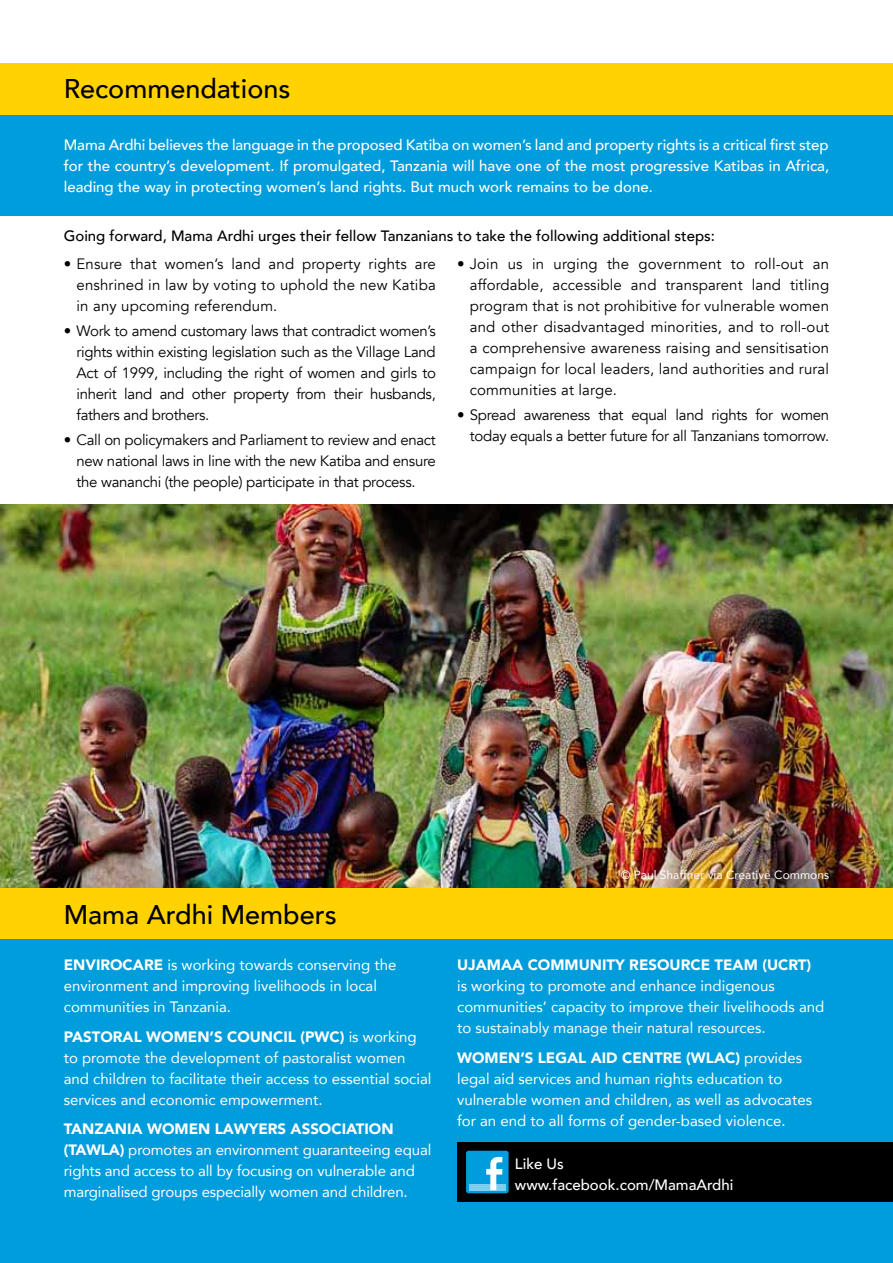
<style>
.page{position:relative;width:893px;height:1263px;background:#fff}
.page>*{position:absolute;margin:0;border:0;box-sizing:border-box;transform-origin:0 0}
.t1{font:500 27px "Avenir";color:#000}
.t2{font:15px/21px "Avenir";letter-spacing:-.02em;color:#000;text-align:justify}
.t3{font:15px/21px "Avenir";color:#fff}
.t4{font:500 15px/21px "Avenir";color:#fff;text-align:justify}
.t5{font:500 15px "Avenir";color:#000}
.t6{font:900 15px "Avenir";color:#fff}
.t7{font:12px "Avenir";color:#fff}
.s1{font-weight:900}
</style>
<div class="page">
<div style="left:0;top:887px;width:893px;height:376px;background:#009ddc"></div>
<div style="left:0;top:115px;width:893px;height:101px;background:#009ddc"></div>
<div style="left:0;top:64px;width:893px;height:51px;background:#ffd200"></div>
<div style="left:0;top:887px;width:893px;height:52px;background:#ffd200"></div>
<img style="left:0;top:504px;width:893px;height:383px">
<div style="left:457px;top:1142px;width:436px;height:59px;background:#000"></div>
<div style="left:466px;top:1151px;width:43px;height:42px;background:#009ddc;border-radius:2px"></div>
<div style="left:469px;top:1184px;width:37px;height:6px;background:#80ceed"></div>
<svg style="left:486px;top:1157px;width:16px;height:33px"></svg>
<h1 class="t1" style="left:64px;top:66px;width:228px">Recommendations</h1>
<p class="t4" style="left:64px;top:134px;width:767px">Mama Ardhi believes the language in the proposed Katiba on women’s land and property rights is a critical first step for the country’s development. If promulgated, Tanzania will have one of the most progressive Katibas in Africa, leading the way in protecting women’s land rights. But much work remains to be done.</p>
<p class="t5" style="left:64px;top:223px;width:653px">Going forward, Mama Ardhi urges their fellow Tanzanians to take the following additional steps:</p>
<p class="t2" style="left:77px;top:253px;width:361px;text-indent:-13px">• Ensure that women’s land and property rights are enshrined in law by voting to uphold the new Katiba in any upcoming referendum.</p>
<p class="t2" style="left:77px;top:320px;width:361px;text-indent:-13px">• Work to amend customary laws that contradict women’s rights within existing legislation such as the Village Land Act of 1999, including the right of women and girls to inherit land and other property from their husbands, fathers and brothers.</p>
<p class="t2" style="left:77px;top:430px;width:361px;text-indent:-13px">• Call on policymakers and Parliament to review and enact new national laws in line with the new Katiba and ensure the wananchi (the people) participate in that process.</p>
<p class="t2" style="left:470px;top:253px;width:361px;text-indent:-13px">• Join us in urging the government to roll-out an affordable, accessible and transparent land titling program that is not prohibitive for vulnerable women and other disadvantaged minorities, and to roll-out a comprehensive awareness raising and sensitisation campaign for local leaders, land authorities and rural communities at large.</p>
<p class="t2" style="left:457px;top:404px;width:374px;text-align:right">• Spread awareness that equal land rights for women today equals a better future for all Tanzanians tomorrow.</p>
<h1 class="t1" style="left:64px;top:891px;width:274px">Mama Ardhi Members</h1>
<p class="t3" style="left:64px;top:954px;width:334px"><span class="s1">ENVIROCARE</span> is working towards conserving the environment and improving livelihoods in local communities in Tanzania.</p>
<p class="t3" style="left:64px;top:1026px;width:369px"><span class="s1">PASTORAL WOMEN’S COUNCIL (PWC)</span> is working to promote the development of pastoralist women and children to facilitate their access to essential social services and economic empowerment.</p>
<p class="t3" style="left:64px;top:1118px;width:369px"><span class="s1">TANZANIA WOMEN LAWYERS ASSOCIATION (TAWLA)</span> promotes an environment guaranteeing equal rights and access to all by focusing on vulnerable and marginalised groups especially women and children.</p>
<p class="t7" style="left:621px;top:865px;width:210px">© Paul Shaffner via Creative Commons</p>
<p class="t6" style="left:457px;top:952px;width:356px">UJAMAA COMMUNITY RESOURCE TEAM (UCRT)</p>
<p class="t3" style="left:457px;top:975px;width:369px">is working to promote and enhance indigenous communities’ capacity to improve their livelihoods and to sustainably manage their natural resources.</p>
<p class="t3" style="left:457px;top:1047px;width:356px"><span class="s1">WOMEN’S LEGAL AID CENTRE (WLAC)</span> provides legal aid services and human rights education to vulnerable women and children, as well as advocates for an end to all forms of gender-based violence.</p>
<p class="t4" style="left:515px;top:1152px;width:220px">Like Us www.facebook.com/MamaArdhi</p>
</div>
